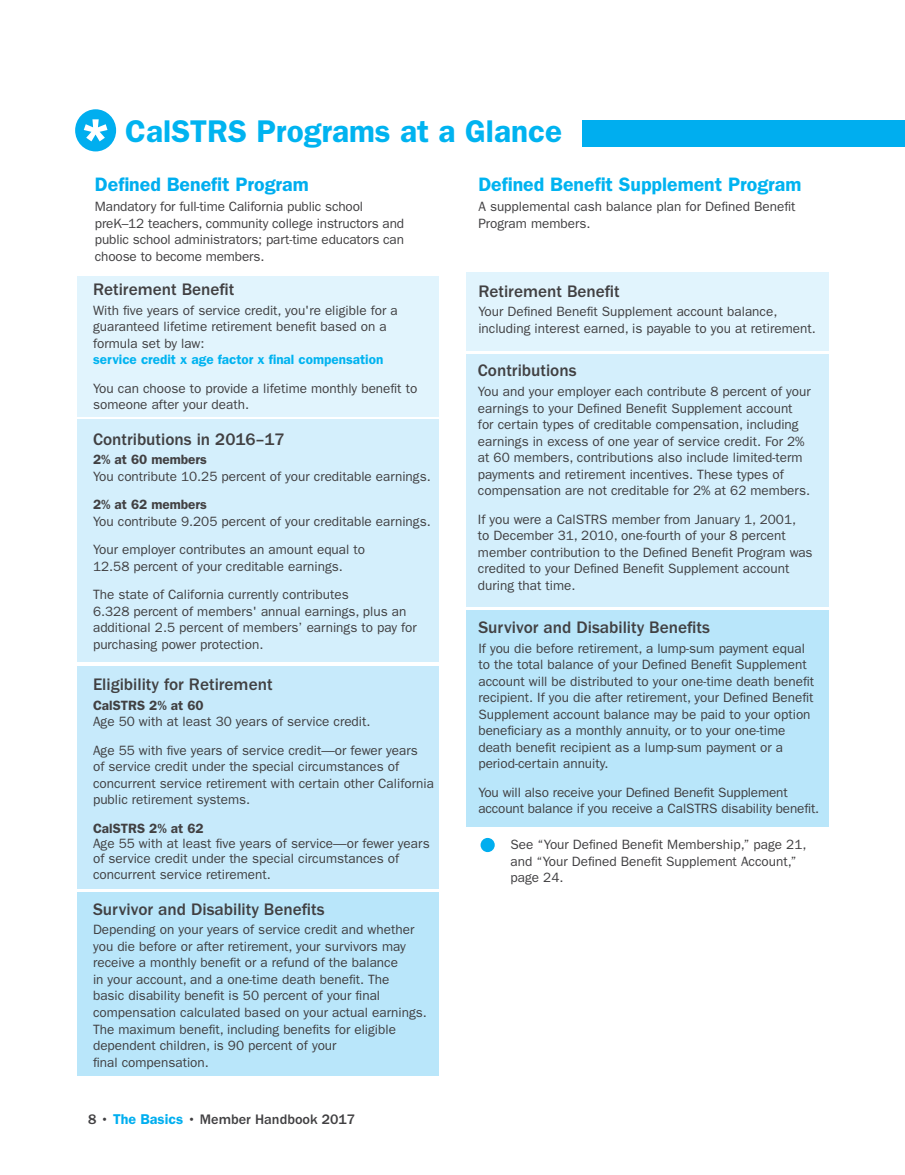
<style>
.page{position:relative;width:905px;height:1175px;background:#fff}
.page>*{position:absolute;margin:0;border:0;box-sizing:border-box;transform-origin:0 0}
.t1{font:600 31.5px "ITC Franklin Gothic Std";color:#00b3f0}
.t2{font:600 19.5px "ITC Franklin Gothic Std";color:#00b3f0}
.t3{font:600 19.5px "ITC Franklin Gothic Std";color:#00aeef}
.t4{font:500 17.25px "ITC Franklin Gothic Std";color:#414042}
.t5{font:500 14.25px "ITC Franklin Gothic Std";color:#414042}
.t6{font:13.5px/16.5px "ITC Franklin Gothic Std";color:#414042}
.t7{font:600 13.5px "ITC Franklin Gothic Std";color:#414042}
.t8{font:600 13.5px "ITC Franklin Gothic Std";color:#00b3f0}
.s1{font-weight:600;color:#00aeef}
</style>
<div class="page">
<div style="left:583px;top:120px;width:321px;height:26px;background:#00aeef"></div>
<div style="left:77px;top:276px;width:362px;height:140px;background:#e1f4fd"></div>
<div style="left:77px;top:419px;width:362px;height:243px;background:#d4effc"></div>
<div style="left:77px;top:666px;width:362px;height:222px;background:#c7eafb"></div>
<div style="left:77px;top:892px;width:362px;height:184px;background:#b9e6fa"></div>
<div style="left:466px;top:272px;width:362px;height:79px;background:#e1f4fd"></div>
<div style="left:466px;top:354px;width:362px;height:253px;background:#d4effc"></div>
<div style="left:466px;top:610px;width:362px;height:217px;background:#b9e6fa"></div>
<div style="left:480px;top:838px;width:15px;height:14px;background:#00aeef;border-radius:50%"></div>
<div style="left:75px;top:109px;width:41px;height:42px;background:#00aeef;border-radius:50%"></div>
<svg style="left:84px;top:119px;width:23px;height:22px"></svg>
<h1 class="t1" style="left:125px;top:113px;width:438px">CalSTRS Programs at a Glance</h1>
<h2 class="t2" style="left:478px;top:173px;width:324px">Defined Benefit Supplement Program</h2>
<p class="t6" style="left:478px;top:198px;width:318px">A supplemental cash balance plan for Defined Benefit<br>Program members.</p>
<h2 class="t3" style="left:95px;top:173px;width:215px">Defined Benefit Program</h2>
<p class="t6" style="left:95px;top:198px;width:311px">Mandatory for full-time California public school preK–12 teachers, community college instructors and public school administrators; part-time educators can choose to become members.</p>
<p class="t4" style="left:93px;top:280px;width:143px">Retirement Benefit</p>
<p class="t6" style="left:93px;top:302px;width:306px">With five years of service credit, you're eligible for a guaranteed lifetime retirement benefit based on a formula set by law:</p>
<p class="t8" style="left:93px;top:352px;width:292px">service credit x age factor x final compensation</p>
<p class="t6" style="left:93px;top:380px;width:326px">You can choose to provide a lifetime monthly benefit to someone after your death.</p>
<p class="t4" style="left:93px;top:429px;width:193px">Contributions in 2016–17</p>
<p class="t7" style="left:93px;top:451px;width:115px">2% at 60 members</p>
<p class="t6" style="left:93px;top:468px;width:339px">You contribute 10.25 percent of your creditable earnings.</p>
<p class="t7" style="left:93px;top:496px;width:115px">2% at 62 members</p>
<p class="t6" style="left:93px;top:507px;width:339px;line-height:28.5px">You contribute 9.205 percent of your creditable earnings.<br>Your employer contributes an amount equal to</p>
<p class="t6" style="left:93px;top:552px;width:257px;line-height:28.5px">12.58 percent of your creditable earnings.<br>The state of California currently contributes</p>
<p class="t6" style="left:93px;top:603px;width:325px">6.328 percent of members' annual earnings, plus an additional 2.5 percent of members’ earnings to pay for purchasing power protection.</p>
<p class="t4" style="left:93px;top:674px;width:181px">Eligibility for Retirement</p>
<p class="t7" style="left:93px;top:697px;width:112px">CalSTRS 2% at 60</p>
<p class="t6" style="left:93px;top:707px;width:326px;line-height:28.5px">Age 50 with at least 30 years of service credit.<br>Age 55 with five years of service credit—or fewer years</p>
<p class="t6" style="left:93px;top:758px;width:342px">of service credit under the special circumstances of concurrent service retirement with certain other California public retirement systems.</p>
<p class="t7" style="left:93px;top:820px;width:112px">CalSTRS 2% at 62</p>
<p class="t6" style="left:93px;top:835px;width:338px;line-height:15px">Age 55 with at least five years of service—or fewer years of service credit under the special circumstances of</p>
<p class="t6" style="left:93px;top:866px;width:179px">concurrent service retirement.</p>
<p class="t4" style="left:93px;top:899px;width:233px">Survivor and Disability Benefits</p>
<p class="t6" style="left:93px;top:921px;width:335px">Depending on your years of service credit and whether you die before or after retirement, your survivors may receive a monthly benefit or a refund of the balance<br>in your account, and a one-time death benefit. The<br>basic disability benefit is 50 percent of your final compensation calculated based on your actual earnings.<br>The maximum benefit, including benefits for eligible dependent children, is 90 percent of your<br>final compensation.</p>
<p class="t5" style="left:88px;top:1111px;width:269px">8 • <span class="s1">The Basics</span> • Member Handbook 2017</p>
<p class="t4" style="left:478px;top:281px;width:143px">Retirement Benefit</p>
<p class="t6" style="left:478px;top:304px;width:339px">Your Defined Benefit Supplement account balance, including interest earned, is payable to you at retirement.</p>
<p class="t4" style="left:478px;top:361px;width:100px">Contributions</p>
<p class="t6" style="left:478px;top:383px;width:334px">You and your employer each contribute 8 percent of your earnings to your Defined Benefit Supplement account for certain types of creditable compensation, including earnings in excess of one year of service credit. For 2% at 60 members, contributions also include limited-term payments and retirement incentives. These types of compensation are not creditable for 2% at 62 members.</p>
<p class="t6" style="left:478px;top:511px;width:336px">If you were a CalSTRS member from January 1, 2001,<br>to December 31, 2010, one-fourth of your 8 percent member contribution to the Defined Benefit Program was credited to your Defined Benefit Supplement account during that time.</p>
<p class="t4" style="left:478px;top:617px;width:233px">Survivor and Disability Benefits</p>
<p class="t6" style="left:478px;top:640px;width:337px">If you die before retirement, a lump-sum payment equal to the total balance of your Defined Benefit Supplement account will be distributed to your one-time death benefit recipient. If you die after retirement, your Defined Benefit Supplement account balance may be paid to your option beneficiary as a monthly annuity, or to your one-time death benefit recipient as a lump-sum payment or a period-certain annuity.</p>
<p class="t6" style="left:478px;top:784px;width:342px">You will also receive your Defined Benefit Supplement account balance if you receive a CalSTRS disability benefit.</p>
<p class="t6" style="left:510px;top:836px;width:297px">See “Your Defined Benefit Membership,” page 21, and “Your Defined Benefit Supplement Account,” page 24.</p>
</div>
